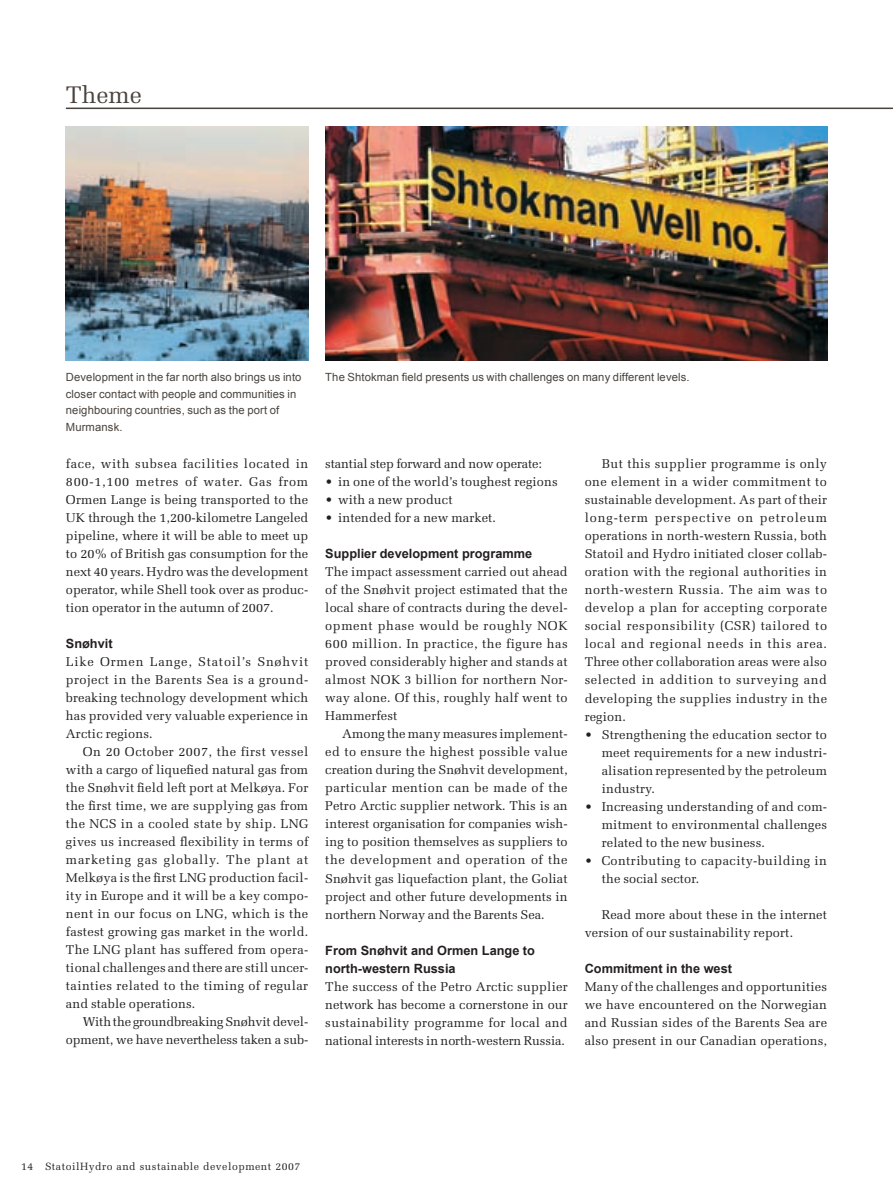
<style>
.page{position:relative;width:893px;height:1191px;background:#fff}
.page>*{position:absolute;margin:0;border:0;box-sizing:border-box;transform-origin:0 0}
.t1{font:24px "Melior LT Std";color:#4a423c}
.t2{font:12.75px/18px "Melior LT Std";letter-spacing:.01em;color:#231f20;text-align:justify}
.t3{font:12.75px/18px "Melior LT Std";letter-spacing:-.01em;color:#231f20;text-align:right}
.t4{font:700 12.75px/18px "Arial";color:#231f20}
.t5{font:12.75px/18px "Melior LT Std";letter-spacing:.03em;color:#231f20}
.t6{font:11.25px/16.5px "Arial";letter-spacing:.01em;color:#4a423c}
.t7{font:10.5px "Melior LT Std";letter-spacing:.05em;color:#231f20}
</style>
<div class="page">
<img style="left:66px;top:126px;width:242px;height:234px">
<img style="left:325px;top:126px;width:502px;height:234px">
<hr style="left:66px;top:108px;width:827px;height:1px;background:#4a423c">
<h1 class="t1" style="left:66px;top:85px;width:78px">Theme</h1>
<p class="t6" style="left:66px;top:369px;width:237px">Development in the far north also brings us into closer contact with people and communities in neighbouring countries, such as the port of Murmansk.</p>
<p class="t6" style="left:325px;top:369px;width:366px">The Shtokman field presents us with challenges on many different levels.</p>
<p class="t2" style="left:66px;top:456px;width:244px">face, with subsea facilities located in 800-1,100 metres of water. Gas from Ormen Lange is being transported to the UK through the 1,200-kilometre Langeled pipeline, where it will be able to meet up to 20% of British gas consumption for the next 40 years. Hydro was the development operator, while Shell took over as produc&shy;tion operator in the autumn of 2007.</p>
<p class="t4" style="left:66px;top:635px;width:48px">Snøhvit</p>
<p class="t2" style="left:66px;top:654px;width:244px">Like Ormen Lange, Statoil’s Snøhvit project in the Barents Sea is a ground&shy;breaking technology development which has provided very valuable experience in Arctic regions.</p>
<p class="t2" style="left:66px;top:744px;width:244px;text-indent:17px">On 20 October 2007, the first vessel with a cargo of liquefied natural gas from the Snøhvit field left port at Melkøya. For the first time, we are supplying gas from the NCS in a cooled state by ship. LNG gives us increased flexibility in terms of marketing gas globally. The plant at Melkøya is the first LNG production facil&shy;ity in Europe and it will be a key compo&shy;nent in our focus on LNG, which is the fastest growing gas market in the world.<br>The LNG plant has suffered from opera&shy;tional challenges and there are still uncer&shy;tainties related to the timing of regular and stable operations.</p>
<p class="t3" style="left:66px;top:1014px;width:244px">With the groundbreaking Snøhvit devel&shy;opment, we have nevertheless taken a sub-</p>
<p class="t3" style="left:325px;top:456px;width:218px">stantial step forward and now operate:</p>
<p class="t2" style="left:325px;top:474px;width:234px">• in one of the world’s toughest regions</p>
<p class="t2" style="left:325px;top:492px;width:129px">• with a new product</p>
<p class="t2" style="left:325px;top:510px;width:172px">• intended for a new market.</p>
<p class="t4" style="left:325px;top:545px;width:208px">Supplier development programme</p>
<p class="t2" style="left:325px;top:564px;width:244px">The impact assessment carried out ahead of the Snøhvit project estimated that the local share of contracts during the devel&shy;opment phase would be roughly NOK 600 million. In practice, the figure has proved considerably higher and stands at almost NOK 3 billion for northern Nor&shy;way alone. Of this, roughly half went to Hammerfest</p>
<p class="t2" style="left:325px;top:726px;width:244px;text-indent:17px">Among the many measures implement&shy;ed to ensure the highest possible value creation during the Snøhvit development, particular mention can be made of the Petro Arctic supplier network. This is an interest organisation for companies wish&shy;ing to position themselves as suppliers to the development and operation of the Snøhvit gas liquefaction plant, the Goliat project and other future developments in northern Norway and the Barents Sea.</p>
<p class="t4" style="left:325px;top:941px;width:211px">From Snøhvit and Ormen Lange to north-western Russia</p>
<p class="t2" style="left:325px;top:978px;width:244px">The success of the Petro Arctic supplier network has become a cornerstone in our sustainability programme for local and national interests in north-western Russia.</p>
<p class="t2" style="left:585px;top:456px;width:244px;text-indent:17px">But this supplier programme is only one element in a wider commitment to sustainable development. As part of their long-term perspective on petroleum operations in north-western Russia, both Statoil and Hydro initiated closer collab&shy;oration with the regional authorities in north-western Russia. The aim was to develop a plan for accepting corporate social responsibility (CSR) tailored to local and regional needs in this area.<br>Three other collaboration areas were also selected in addition to surveying and developing the supplies industry in the region.</p>
<p class="t2" style="left:602px;top:726px;width:227px;text-indent:-17px">• Strengthening the education sector to meet requirements for a new industri&shy;alisation represented by the petroleum industry.</p>
<p class="t2" style="left:602px;top:798px;width:227px;text-indent:-17px">• Increasing understanding of and com&shy;mitment to environmental challenges related to the new business.</p>
<p class="t5" style="left:602px;top:852px;width:227px;text-indent:-17px">• Contributing to capacity-building in the social sector.</p>
<p class="t2" style="left:585px;top:906px;width:244px;text-indent:17px">Read more about these in the internet version of our sustainability report.</p>
<p class="t4" style="left:585px;top:959px;width:149px">Commitment in the west</p>
<p class="t2" style="left:585px;top:978px;width:244px">Many of the challenges and opportunities we have encountered on the Norwegian and Russian sides of the Barents Sea are also present in our Canadian operations,</p>
<p class="t7" style="left:21px;top:1161px;width:281px">14 StatoilHydro and sustainable development 2007</p>
</div>
